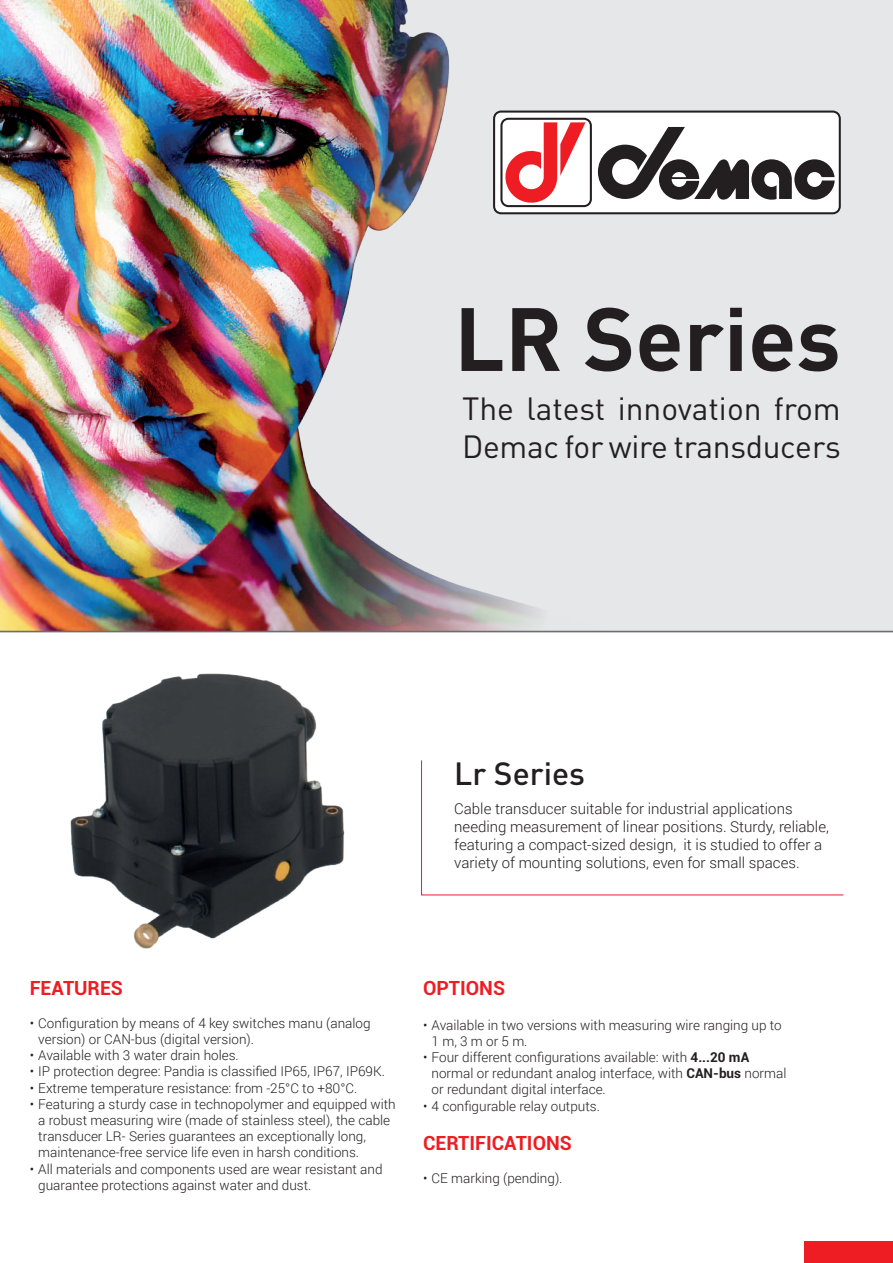
<style>
.page{position:relative;width:893px;height:1263px;background:#fff}
.page>*{position:absolute;margin:0;border:0;box-sizing:border-box;transform-origin:0 0}
.t1{font:700 88.2px "DINOT";color:#231f20}
.t2{font:31.65px/38.1px "DINOT";letter-spacing:-.01em;color:#231f20}
.t3{font:500 31.65px "DINOT";color:#231f20}
.t4{font:700 19.5px "Roboto";color:#ee1d23}
.t5{font:300 15px/18px "Roboto";color:#231f20}
.t6{font:300 13.5px/16.2px "Roboto";color:#231f20}
.s1{font-weight:700}
</style>
<div class="page">
<div style="left:804px;top:1242px;width:89px;height:21px;background:#ee1d23"></div>
<div style="left:0;top:0;width:893px;height:632px;background:#e6e7e9"></div>
<img style="left:0;top:0;width:771px;height:631px">
<svg style="left:421px;top:760px;width:423px;height:136px"></svg>
<img style="left:70px;top:673px;width:275px;height:276px">
<svg style="left:493px;top:111px;width:348px;height:103px"></svg>
<hr style="left:0;top:631px;width:893px;height:1px;background:#6c6d70">
<h1 class="t1" style="left:454px;top:281px;width:388px">LR Series</h1>
<h2 class="t2" style="left:462px;top:389px;width:380px">The latest innovation from<br>Demac for wire transducers</h2>
<h2 class="t3" style="left:454px;top:753px;width:132px">Lr Series</h2>
<p class="t5" style="left:454px;top:799px;width:376px">Cable transducer suitable for industrial applications needing measurement of linear positions. Sturdy, reliable, featuring a compact-sized design, it is studied to offer a variety of mounting solutions, even for small spaces.</p>
<h3 class="t4" style="left:30px;top:975px;width:95px">FEATURES</h3>
<p class="t6" style="left:38px;top:1014px;width:334px;text-indent:-9px">• Configuration by means of 4 key switches manu (analog version) or CAN-bus (digital version).</p>
<p class="t6" style="left:30px;top:1047px;width:211px">• Available with 3 water drain holes.</p>
<p class="t6" style="left:30px;top:1063px;width:357px">• IP protection degree: Pandia is classified IP65, IP67, IP69K.</p>
<p class="t6" style="left:30px;top:1079px;width:329px">• Extreme temperature resistance: from -25°C to +80°C.</p>
<p class="t6" style="left:38px;top:1095px;width:359px;text-indent:-9px">• Featuring a sturdy case in technopolymer and equipped with a robust measuring wire (made of stainless steel), the cable transducer LR- Series guarantees an exceptionally long, maintenance-free service life even in harsh conditions.</p>
<p class="t6" style="left:38px;top:1160px;width:346px;text-indent:-9px">• All materials and components used are wear resistant and guarantee protections against water and dust.</p>
<h3 class="t4" style="left:423px;top:975px;width:83px">OPTIONS</h3>
<p class="t6" style="left:432px;top:1016px;width:352px;text-indent:-9px">• Available in two versions with measuring wire ranging up to<br>1 m, 3 m or 5 m.</p>
<p class="t6" style="left:432px;top:1049px;width:356px;text-indent:-9px">• Four different configurations available: with <span class="s1">4...20 mA </span>normal or redundant analog interface, with <span class="s1">CAN-bus</span> normal or redundant digital interface.</p>
<p class="t6" style="left:423px;top:1097px;width:178px">• 4 configurable relay outputs.</p>
<h3 class="t4" style="left:423px;top:1129px;width:150px">CERTIFICATIONS</h3>
<p class="t6" style="left:423px;top:1169px;width:141px">• CE marking (pending).</p>
</div>
